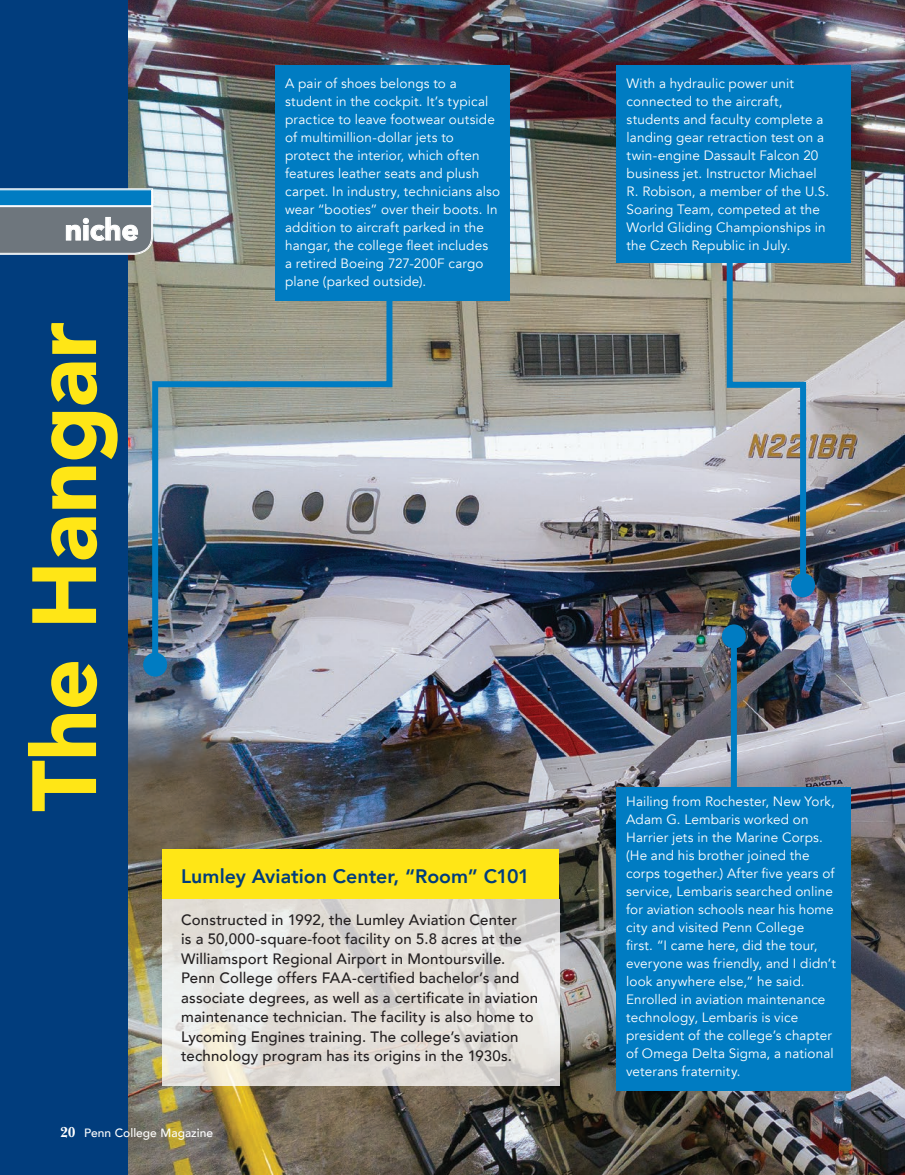
<style>
.page{position:relative;width:905px;height:1175px;background:#fff}
.page>*{position:absolute;margin:0;border:0;box-sizing:border-box;transform-origin:0 0}
.t1{font:900 90px "Avenir";letter-spacing:-.01em;color:#ffe616}
.t2{font:900 30px "Avenir";color:#fff}
.t3{font:800 19.5px "Avenir";color:#013d7d}
.t4{font:500 15px/19.5px "Avenir";letter-spacing:.01em;color:#231f20}
.t5{font:13.5px/18px "Avenir";letter-spacing:.01em;color:#fff}
.t6{font:500 12px "Avenir";color:#fff}
.s1{font-family:"New Baskerville";font-weight:700;font-size:15px}
</style>
<div class="page">
<img style="left:128px;top:0;width:776px;height:1174px">
<div style="left:0;top:0;width:128px;height:1174px;background:#013d7d"></div>
<svg style="left:0;top:188px;width:153px;height:67px;background:#68899d"></svg>
<div style="left:616px;top:787px;width:234px;height:303px;background:#007cc2"></div>
<div style="left:275px;top:65px;width:234px;height:236px;background:#007cc2"></div>
<img style="left:163px;top:899px;width:396px;height:186px">
<div style="left:163px;top:849px;width:396px;height:50px;background:#ffe616"></div>
<div style="left:616px;top:65px;width:234px;height:197px;background:#007cc2"></div>
<div style="left:730px;top:636px;width:6px;height:156px;background:#007cc2"></div>
<div style="left:722px;top:624px;width:24px;height:24px;background:#007cc2;border-radius:50%"></div>
<img style="left:149px;top:289px;width:246px;height:381px">
<div style="left:143px;top:652px;width:24px;height:24px;background:#007cc2;border-radius:50%"></div>
<img style="left:723px;top:262px;width:86px;height:329px">
<div style="left:791px;top:573px;width:24px;height:24px;background:#007cc2;border-radius:50%"></div>
<h2 class="t2" style="left:65px;top:204px;width:75px">niche</h2>
<h1 class="t1" style="left:-12px;top:811px;width:491px;rotate:-90deg">The Hangar</h1>
<p class="t5" style="left:285px;top:74px;width:216px">A pair of shoes belongs to a student in the cockpit. It’s typical practice to leave footwear outside of multimillion-dollar jets to protect the interior, which often features leather seats and plush carpet. In industry, technicians also wear “booties” over their boots. In addition to aircraft parked in the hangar, the college fleet includes<br>a retired Boeing 727-200F cargo plane (parked outside).</p>
<h3 class="t3" style="left:181px;top:860px;width:350px">Lumley Aviation Center, “Room” C101</h3>
<p class="t4" style="left:181px;top:909px;width:358px">Constructed in 1992, the Lumley Aviation Center<br>is a 50,000-square-foot facility on 5.8 acres at the Williamsport Regional Airport in Montoursville.<br>Penn College offers FAA-certified bachelor’s and associate degrees, as well as a certificate in aviation maintenance technician. The facility is also home to Lycoming Engines training. The college’s aviation technology program has its origins in the 1930s.</p>
<p class="t6" style="left:60px;top:1122px;width:154px"><span class="s1">20</span> Penn College Magazine</p>
<p class="t5" style="left:626px;top:74px;width:204px">With a hydraulic power unit connected to the aircraft, students and faculty complete a landing gear retraction test on a twin-engine Dassault Falcon 20 business jet. Instructor Michael<br>R. Robison, a member of the U.S.<br>Soaring Team, competed at the<br>World Gliding Championships in the Czech Republic in July.</p>
<p class="t5" style="left:626px;top:792px;width:211px">Hailing from Rochester, New York,<br>Adam G. Lembaris worked on<br>Harrier jets in the Marine Corps. (He and his brother joined the corps together.) After five years of service, Lembaris searched online for aviation schools near his home city and visited Penn College<br>first. “I came here, did the tour, everyone was friendly, and I didn’t look anywhere else,” he said.<br>Enrolled in aviation maintenance technology, Lembaris is vice president of the college’s chapter of Omega Delta Sigma, a national veterans fraternity.</p>
</div>
